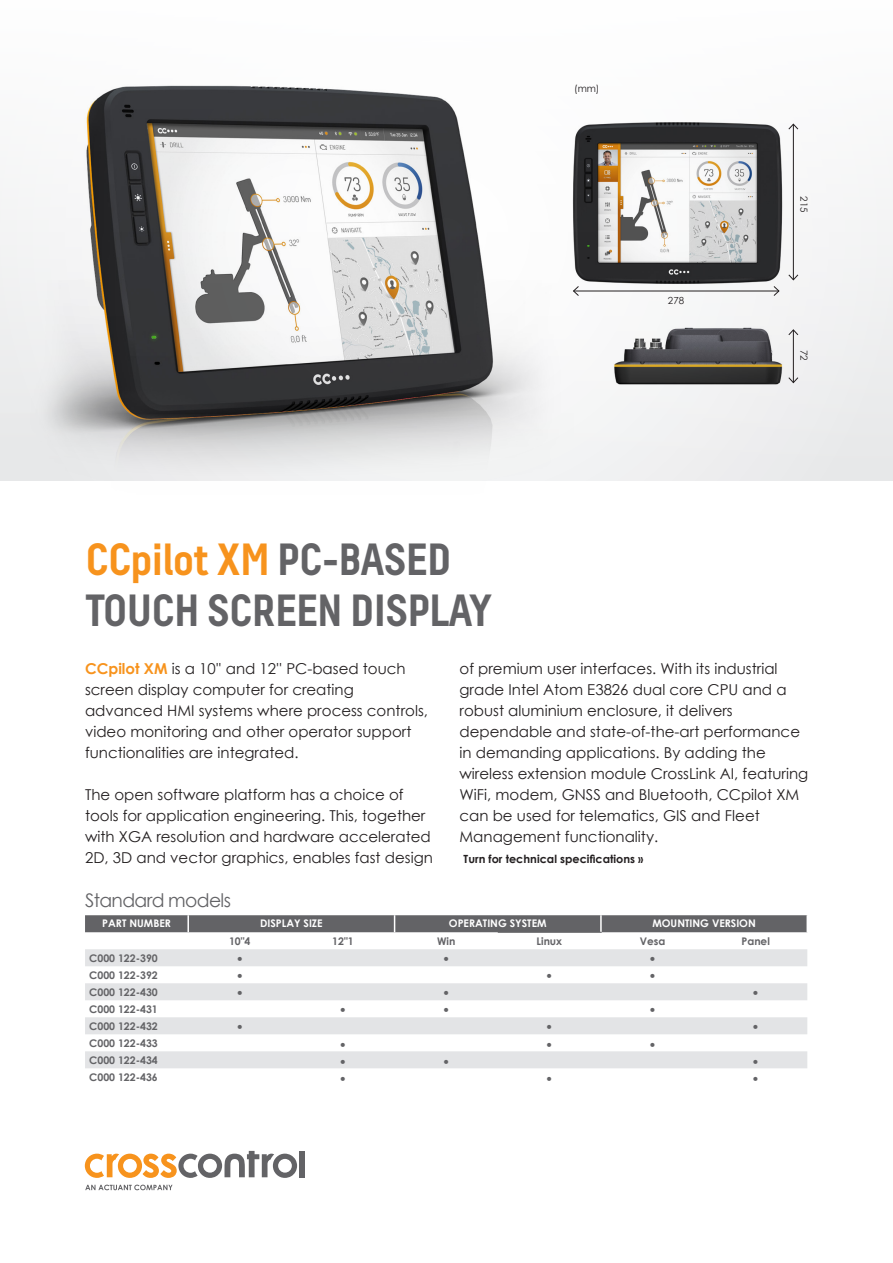
<style>
.page{position:relative;width:893px;height:1263px;background:#fff}
.page>*{position:absolute;margin:0;border:0;box-sizing:border-box;transform-origin:0 0}
._01_Headline___main{font:700 45px "Decima Pro A";letter-spacing:-.035em;color:#636366}
._01_Headline___main-2{font:700 45px "Decima Pro A";letter-spacing:-.035em;color:#f7931d}
.A_Standard_models{font:19.5px "Myriad Pro";color:#636366}
._04_Standard_models{font:18.75px "Century Gothic";letter-spacing:-.035em;color:#636366}
._02_Copy{font:15px/21px "Century Gothic";color:#231f20}
._02_Copy-2{font:700 11.25px "Century Gothic";color:#231f20}
.A_Standard_models-2{font:700 10.5px "Century Gothic";color:#636366}
.A_Standard_models-3{font:700 10.5px "Century Gothic";color:#fff}
._06_Measurements{font:9.75px "Century Gothic";color:#231f20}
.s1{color:#636366}
.s2{font-weight:700;color:#f7931d}
</style>
<div class="page">
<div style="left:0;top:0;width:893px;height:480px;background:linear-gradient(to right,#fff,#f5f5f6)"></div>
<svg style="left:85px;top:949px;width:722px;height:119px;fill:#e3e4e6"></svg>
<div style="left:85px;top:915px;width:722px;height:17px;background:#636366"></div>
<hr style="left:498px;top:932px;width:104px;height:1px;background:#636366">
<svg style="left:85px;top:1184px;width:88px;height:6px"></svg>
<div style="left:300px;top:1151px;width:5px;height:26px;background:#636366"></div>
<svg style="left:85px;top:1151px;width:212px;height:27px"></svg>
<img style="left:0;top:84px;width:573px;height:397px">
<hr style="left:574px;top:291px;width:205px;height:1px;background:#231f20">
<svg style="left:573px;top:286px;width:6px;height:10px"></svg>
<svg style="left:773px;top:286px;width:7px;height:10px"></svg>
<hr style="left:793px;top:124px;width:1px;height:156px;background:#231f20">
<svg style="left:788px;top:123px;width:11px;height:7px"></svg>
<svg style="left:788px;top:274px;width:11px;height:6px"></svg>
<hr style="left:793px;top:330px;width:1px;height:53px;background:#231f20">
<svg style="left:788px;top:377px;width:11px;height:6px"></svg>
<svg style="left:788px;top:329px;width:11px;height:6px"></svg>
<img style="left:613px;top:311px;width:172px;height:97px">
<img style="left:556px;top:120px;width:229px;height:164px">
<p class="_06_Measurements" style="left:574px;top:82px;width:27px">(mm)</p>
<p class="_06_Measurements" style="left:668px;top:294px;width:18px">278</p>
<p class="_01_Headline___main-2" style="left:85px;top:532px;width:368px">CCpilot XM <span class="s1">PC-BASED</span></p>
<p class="_01_Headline___main" style="left:85px;top:583px;width:409px">TOUCH SCREEN DISPLAY</p>
<p class="_06_Measurements" style="left:811px;top:196px;width:18px;rotate:90deg">215</p>
<p class="_06_Measurements" style="left:811px;top:350px;width:12px;rotate:90deg">72</p>
<p class="_02_Copy" style="left:85px;top:658px;width:322px"><span class="s2">CCpilot XM</span> is a 10'' and 12'' PC-based touch screen display computer for creating</p>
<p class="_02_Copy" style="left:85px;top:700px;width:344px">advanced HMI systems where process controls, video monitoring and other operator support functionalities are integrated.</p>
<p class="_02_Copy" style="left:85px;top:784px;width:349px">The open software platform has a choice of tools for application engineering. This, together with XGA resolution and hardware accelerated 2D, 3D and vector graphics, enables fast design</p>
<p class="_04_Standard_models" style="left:85px;top:887px;width:147px">Standard models</p>
<p class="_02_Copy" style="left:459px;top:658px;width:329px">of premium user interfaces. With its industrial grade Intel Atom E3826 dual core CPU and a robust aluminium enclosure, it delivers</p>
<p class="_02_Copy" style="left:459px;top:721px;width:350px">dependable and state-of-the-art performance in demanding applications. By adding the wireless extension module CrossLink AI, featuring WiFi, modem, GNSS and Bluetooth, CCpilot XM can be used for telematics, GIS and Fleet</p>
<p class="_02_Copy" style="left:459px;top:826px;width:200px">Management functionality.</p>
<p class="_02_Copy-2" style="left:464px;top:850px;width:181px">Turn for technical specifications »</p>
<p class="A_Standard_models-3" style="left:102px;top:915px;width:70px">PART NUMBER</p>
<p class="A_Standard_models-3" style="left:260px;top:915px;width:64px">DISPLAY SIZE</p>
<p class="A_Standard_models-3" style="left:449px;top:915px;width:99px">OPERATING SYSTEM</p>
<p class="A_Standard_models-3" style="left:652px;top:915px;width:105px">MOUNTING VERSION</p>
<p class="A_Standard_models-2" style="left:229px;top:933px;width:23px">10"4</p>
<p class="A_Standard_models-2" style="left:332px;top:933px;width:23px">12"1</p>
<p class="A_Standard_models-2" style="left:437px;top:933px;width:20px">Win</p>
<p class="A_Standard_models-2" style="left:537px;top:933px;width:27px">Linux</p>
<p class="A_Standard_models-2" style="left:640px;top:933px;width:27px">Vesa</p>
<p class="A_Standard_models-2" style="left:741px;top:933px;width:30px">Panel</p>
<p class="A_Standard_models-2" style="left:89px;top:950px;width:70px">C000 122-390</p>
<p class="A_Standard_models" style="left:237px;top:946px;width:7px">•</p>
<p class="A_Standard_models" style="left:443px;top:946px;width:7px">•</p>
<p class="A_Standard_models" style="left:650px;top:946px;width:7px">•</p>
<p class="A_Standard_models-2" style="left:89px;top:967px;width:70px">C000 122-392</p>
<p class="A_Standard_models" style="left:237px;top:963px;width:7px">•</p>
<p class="A_Standard_models" style="left:547px;top:963px;width:7px">•</p>
<p class="A_Standard_models" style="left:650px;top:963px;width:7px">•</p>
<p class="A_Standard_models-2" style="left:89px;top:984px;width:70px">C000 122-430</p>
<p class="A_Standard_models" style="left:237px;top:980px;width:7px">•</p>
<p class="A_Standard_models" style="left:443px;top:980px;width:7px">•</p>
<p class="A_Standard_models" style="left:753px;top:980px;width:7px">•</p>
<p class="A_Standard_models-2" style="left:89px;top:1001px;width:70px">C000 122-431</p>
<p class="A_Standard_models" style="left:340px;top:997px;width:7px">•</p>
<p class="A_Standard_models" style="left:443px;top:997px;width:7px">•</p>
<p class="A_Standard_models" style="left:650px;top:997px;width:7px">•</p>
<p class="A_Standard_models-2" style="left:89px;top:1018px;width:70px">C000 122-432</p>
<p class="A_Standard_models" style="left:237px;top:1014px;width:7px">•</p>
<p class="A_Standard_models" style="left:547px;top:1014px;width:7px">•</p>
<p class="A_Standard_models" style="left:753px;top:1014px;width:7px">•</p>
<p class="A_Standard_models-2" style="left:89px;top:1035px;width:70px">C000 122-433</p>
<p class="A_Standard_models" style="left:340px;top:1031px;width:7px">•</p>
<p class="A_Standard_models" style="left:547px;top:1031px;width:7px">•</p>
<p class="A_Standard_models" style="left:650px;top:1031px;width:7px">•</p>
<p class="A_Standard_models-2" style="left:89px;top:1052px;width:70px">C000 122-434</p>
<p class="A_Standard_models" style="left:340px;top:1048px;width:7px">•</p>
<p class="A_Standard_models" style="left:443px;top:1048px;width:7px">•</p>
<p class="A_Standard_models" style="left:753px;top:1048px;width:7px">•</p>
<p class="A_Standard_models-2" style="left:89px;top:1069px;width:70px">C000 122-436</p>
<p class="A_Standard_models" style="left:340px;top:1065px;width:7px">•</p>
<p class="A_Standard_models" style="left:547px;top:1065px;width:7px">•</p>
<p class="A_Standard_models" style="left:753px;top:1065px;width:7px">•</p>
</div>
